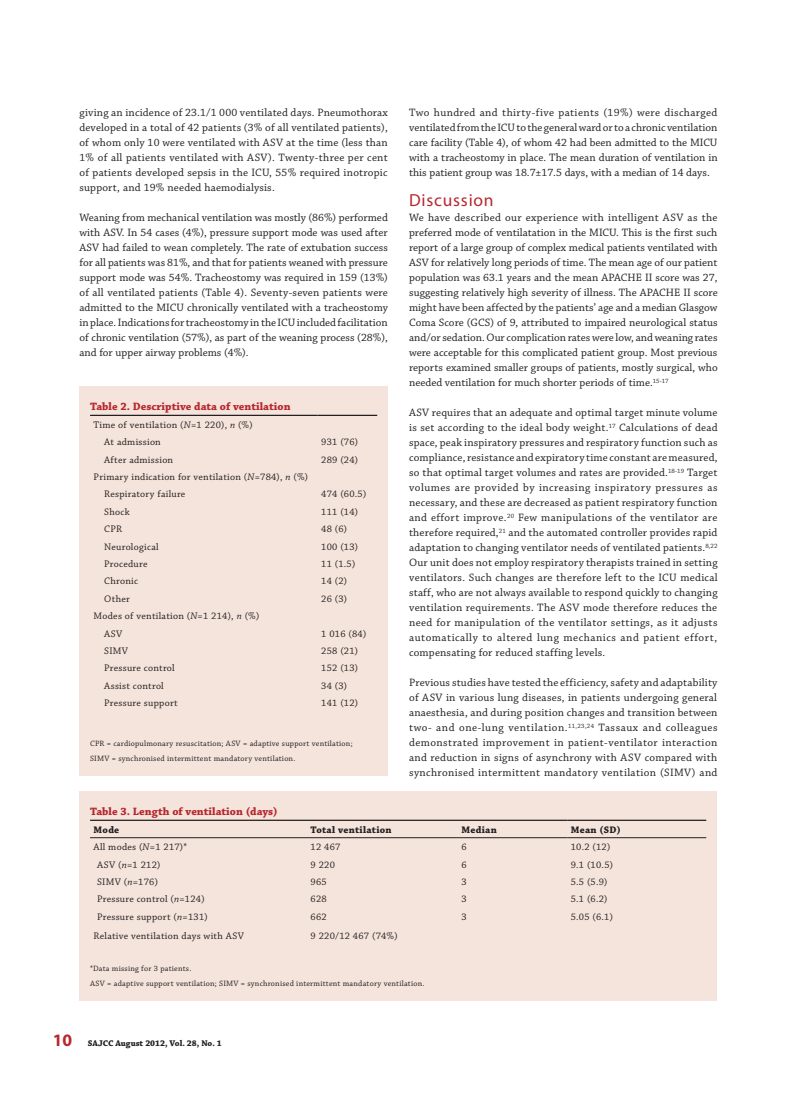
<style>
.page{position:relative;width:797px;height:1105px;background:#fff}
.page>*{position:absolute;margin:0;border:0;box-sizing:border-box;transform-origin:0 0}
.t1{font:17.5px "Myriad Pro";letter-spacing:.045em;color:#b7282e}
.t2{font:11.25px/15px "Chaparral Pro";letter-spacing:.01em;color:#231f20;text-align:justify}
.t3{font:700 11.25px "Chaparral Pro";color:#b7282e}
.t4{font:10px/17.4px "Chaparral Pro";letter-spacing:.025em;color:#231f20}
.t5{font:700 10px "Chaparral Pro";letter-spacing:.025em;color:#231f20}
.t6{font:700 8.75px "Chaparral Pro";color:#231f20}
.t7{font:8.12px/15px "Chaparral Pro";letter-spacing:.025em;color:#231f20}
.s1{font-style:italic}
.s2{font-family:"Myriad Pro";font-size:17.5px;color:#b7282e}
</style>
<div class="page">
<div style="left:79px;top:791px;width:638px;height:210px;background:#f5e4dc"></div>
<hr style="left:90px;top:820px;width:217px;height:1px;background:#231f20">
<hr style="left:307px;top:820px;width:151px;height:1px;background:#231f20">
<hr style="left:458px;top:820px;width:109px;height:1px;background:#231f20">
<hr style="left:567px;top:820px;width:139px;height:1px;background:#231f20">
<hr style="left:90px;top:837px;width:217px;height:1px;background:#231f20">
<hr style="left:307px;top:837px;width:151px;height:1px;background:#231f20">
<hr style="left:458px;top:837px;width:109px;height:1px;background:#231f20">
<hr style="left:567px;top:837px;width:139px;height:1px;background:#231f20">
<div style="left:79px;top:386px;width:309px;height:390px;background:#f5e4dc"></div>
<hr style="left:90px;top:415px;width:228px;height:1px;background:#231f20">
<hr style="left:318px;top:415px;width:59px;height:1px;background:#231f20">
<p class="t2" style="left:79px;top:106px;width:310px">giving an incidence of 23.1/1 000 ventilated days. Pneumothorax developed in a total of 42 patients (3% of all ventilated patients), of whom only 10 were ventilated with ASV at the time (less than 1% of all patients ventilated with ASV). Twenty-three per cent of patients developed sepsis in the ICU, 55% required inotropic support, and 19% needed haemodialysis.</p>
<p class="t2" style="left:79px;top:211px;width:310px">Weaning from mechanical ventilation was mostly (86%) performed with ASV. In 54 cases (4%), pressure support mode was used after ASV had failed to wean completely. The rate of extubation success for all patients was 81%, and that for patients weaned with pressure support mode was 54%. Tracheostomy was required in 159 (13%) of all ventilated patients (Table 4). Seventy-seven patients were admitted to the MICU chronically ventilated with a tracheostomy in place. Indications for tracheostomy in the ICU included facilitation of chronic ventilation (57%), as part of the weaning process (28%), and for upper airway problems (4%).</p>
<p class="t3" style="left:90px;top:400px;width:202px">Table 2. Descriptive data of ventilation</p>
<p class="t4" style="left:104px;top:416px;width:150px;text-indent:-11px">Time of ventilation (<span class="s1">N</span>=1 220), <span class="s1">n</span> (%)<br>At admission</p>
<p class="t4" style="left:321px;top:434px;width:38px">931 (76)</p>
<p class="t4" style="left:104px;top:451px;width:70px">After admission</p>
<p class="t4" style="left:321px;top:451px;width:38px">289 (24)</p>
<p class="t4" style="left:104px;top:468px;width:205px;text-indent:-11px">Primary indication for ventilation (<span class="s1">N</span>=784), <span class="s1">n</span> (%)<br>Respiratory failure</p>
<p class="t4" style="left:321px;top:486px;width:47px">474 (60.5)</p>
<p class="t4" style="left:104px;top:503px;width:27px">Shock</p>
<p class="t4" style="left:321px;top:503px;width:38px">111 (14)</p>
<p class="t4" style="left:104px;top:521px;width:19px">CPR</p>
<p class="t4" style="left:321px;top:521px;width:27px">48 (6)</p>
<p class="t4" style="left:104px;top:538px;width:56px">Neurological</p>
<p class="t4" style="left:321px;top:538px;width:38px">100 (13)</p>
<p class="t4" style="left:104px;top:555px;width:45px">Procedure</p>
<p class="t4" style="left:321px;top:555px;width:36px">11 (1.5)</p>
<p class="t4" style="left:104px;top:573px;width:35px">Chronic</p>
<p class="t4" style="left:321px;top:573px;width:27px">14 (2)</p>
<p class="t4" style="left:104px;top:590px;width:27px">Other</p>
<p class="t4" style="left:321px;top:590px;width:27px">26 (3)</p>
<p class="t4" style="left:104px;top:608px;width:157px;text-indent:-11px">Modes of ventilation (<span class="s1">N</span>=1 214), <span class="s1">n</span> (%)<br>ASV</p>
<p class="t4" style="left:321px;top:625px;width:47px">1 016 (84)</p>
<p class="t4" style="left:104px;top:642px;width:25px">SIMV</p>
<p class="t4" style="left:321px;top:642px;width:38px">258 (21)</p>
<p class="t4" style="left:104px;top:660px;width:72px">Pressure control</p>
<p class="t4" style="left:321px;top:660px;width:38px">152 (13)</p>
<p class="t4" style="left:104px;top:677px;width:61px">Assist control</p>
<p class="t4" style="left:321px;top:677px;width:27px">34 (3)</p>
<p class="t4" style="left:104px;top:695px;width:75px">Pressure support</p>
<p class="t4" style="left:321px;top:695px;width:38px">141 (12)</p>
<p class="t7" style="left:90px;top:737px;width:264px">CPR = cardiopulmonary resuscitation; ASV = adaptive support ventilation;<br>SIMV = synchronised intermittent mandatory ventilation.</p>
<p class="t2" style="left:409px;top:106px;width:310px">Two hundred and thirty-five patients (19%) were discharged ventilated from the ICU to the general ward or to a chronic ventilation care facility (Table 4), of whom 42 had been admitted to the MICU with a tracheostomy in place. The mean duration of ventilation in this patient group was 18.7±17.5 days, with a median of 14 days.</p>
<h1 class="t1" style="left:409px;top:190px;width:86px">Discussion</h1>
<p class="t2" style="left:409px;top:211px;width:310px">We have described our experience with intelligent ASV as the preferred mode of ventilatation in the MICU. This is the first such report of a large group of complex medical patients ventilated with ASV for relatively long periods of time. The mean age of our patient population was 63.1 years and the mean APACHE II score was 27, suggesting relatively high severity of illness. The APACHE II score might have been affected by the patients’ age and a median Glasgow Coma Score (GCS) of 9, attributed to impaired neurological status and/or sedation. Our complication rates were low, and weaning rates were acceptable for this complicated patient group. Most previous reports examined smaller groups of patients, mostly surgical, who needed ventilation for much shorter periods of time.<sup>15-17</sup></p>
<p class="t2" style="left:409px;top:406px;width:310px">ASV requires that an adequate and optimal target minute volume is set according to the ideal body weight.<sup>17</sup> Calculations of dead space, peak inspiratory pressures and respiratory function such as compliance, resistance and expiratory time constant are measured, so that optimal target volumes and rates are provided.<sup>18-19</sup> Target volumes are provided by increasing inspiratory pressures as necessary, and these are decreased as patient respiratory function and effort improve.<sup>20</sup> Few manipulations of the ventilator are therefore required,<sup>21</sup> and the automated controller provides rapid adaptation to changing ventilator needs of ventilated patients.<sup>8,22<br></sup>Our unit does not employ respiratory therapists trained in setting ventilators. Such changes are therefore left to the ICU medical staff, who are not always available to respond quickly to changing ventilation requirements. The ASV mode therefore reduces the need for manipulation of the ventilator settings, as it adjusts automatically to altered lung mechanics and patient effort, compensating for reduced staffing levels.</p>
<p class="t2" style="left:409px;top:676px;width:310px">Previous studies have tested the efficiency, safety and adaptability of ASV in various lung diseases, in patients undergoing general anaesthesia, and during position changes and transition between two- and one-lung ventilation.<sup>11,23,24</sup> Tassaux and colleagues demonstrated improvement in patient-ventilator interaction and reduction in signs of asynchrony with ASV compared with synchronised intermittent mandatory ventilation (SIMV) and</p>
<p class="t3" style="left:90px;top:805px;width:189px">Table 3. Length of ventilation (days)</p>
<p class="t5" style="left:94px;top:824px;width:27px">Mode</p>
<p class="t5" style="left:310px;top:824px;width:83px">Total ventilation</p>
<p class="t5" style="left:461px;top:824px;width:37px">Median</p>
<p class="t5" style="left:570px;top:824px;width:52px">Mean (SD)</p>
<p class="t4" style="left:94px;top:839px;width:95px">All modes (<span class="s1">N</span>=1 217)*</p>
<p class="t4" style="left:310px;top:839px;width:31px">12 467</p>
<p class="t4" style="left:461px;top:839px;width:7px">6</p>
<p class="t4" style="left:570px;top:839px;width:41px">10.2 (12)</p>
<p class="t4" style="left:97px;top:856px;width:65px">ASV (<span class="s1">n</span>=1 212)</p>
<p class="t4" style="left:310px;top:856px;width:26px">9 220</p>
<p class="t4" style="left:461px;top:856px;width:7px">6</p>
<p class="t4" style="left:570px;top:856px;width:44px">9.1 (10.5)</p>
<p class="t4" style="left:97px;top:873px;width:62px">SIMV (<span class="s1">n</span>=176)</p>
<p class="t4" style="left:310px;top:873px;width:18px">965</p>
<p class="t4" style="left:461px;top:873px;width:7px">3</p>
<p class="t4" style="left:570px;top:873px;width:38px">5.5 (5.9)</p>
<p class="t4" style="left:97px;top:891px;width:109px">Pressure control (<span class="s1">n</span>=124)</p>
<p class="t4" style="left:310px;top:891px;width:18px">628</p>
<p class="t4" style="left:461px;top:891px;width:7px">3</p>
<p class="t4" style="left:570px;top:891px;width:38px">5.1 (6.2)</p>
<p class="t4" style="left:97px;top:908px;width:112px">Pressure support (<span class="s1">n</span>=131)</p>
<p class="t4" style="left:310px;top:908px;width:18px">662</p>
<p class="t4" style="left:461px;top:908px;width:7px">3</p>
<p class="t4" style="left:570px;top:908px;width:44px">5.05 (6.1)</p>
<p class="t4" style="left:94px;top:927px;width:152px">Relative ventilation days with ASV</p>
<p class="t4" style="left:310px;top:927px;width:89px">9 220/12 467 (74%)</p>
<p class="t7" style="left:90px;top:962px;width:336px">*Data missing for 3 patients.<br>ASV = adaptive support ventilation; SIMV = synchronised intermittent mandatory ventilation.</p>
<p class="t6" style="left:53px;top:1037px;width:170px"><span class="s2">10</span> SAJCC August 2012, Vol. 28, No. 1</p>
</div>
